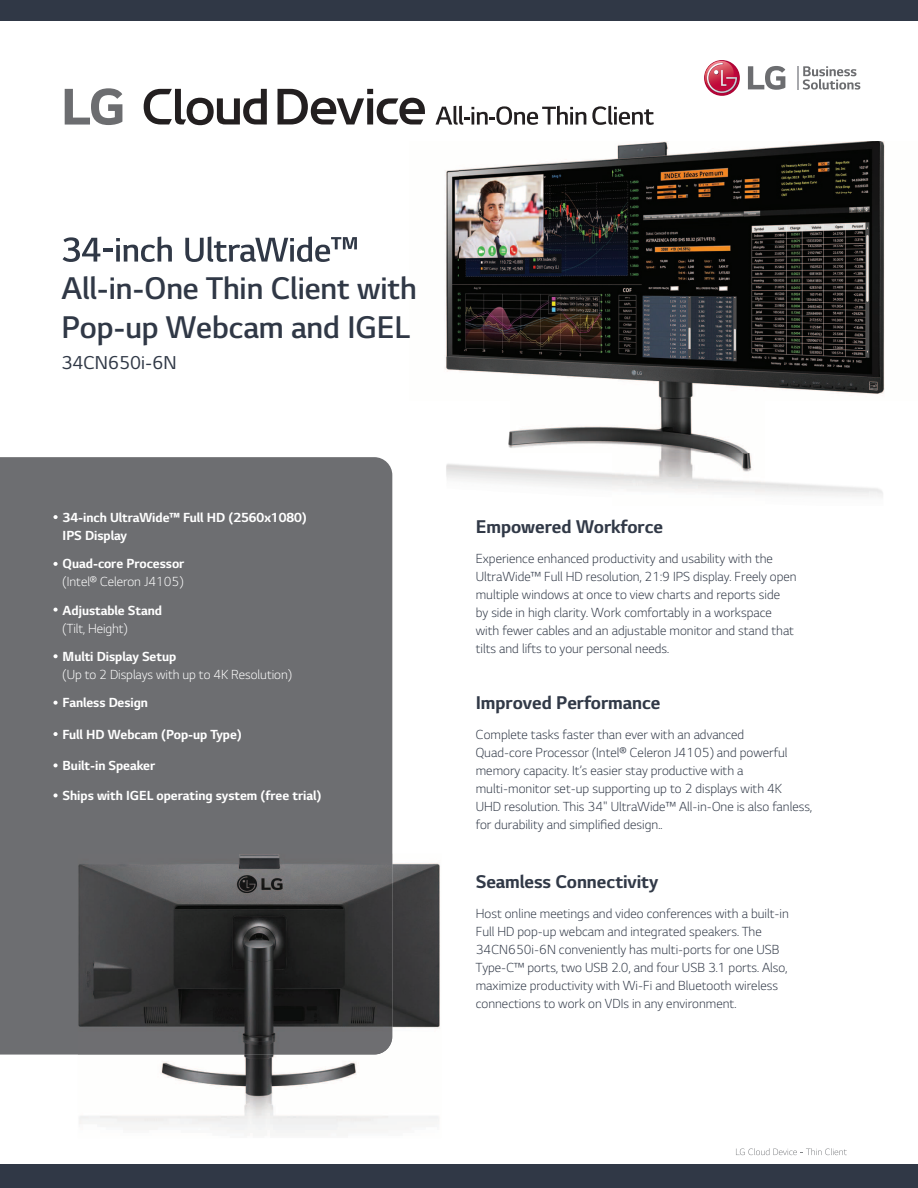
<style>
.page{position:relative;width:918px;height:1188px;background:#fff}
.page>*{position:absolute;margin:0;border:0;box-sizing:border-box;transform-origin:0 0}
.t1{font:300 35.7px/39.2px "LG Smart";letter-spacing:-.005em;color:#303846}
.t2{font:21.3px "LG Smart";color:#303846}
.t3{font:700 21px "LG Smart";letter-spacing:-.005em;color:#313947}
.t4{font:300 15px/18px "LG Smart";color:#313947}
.t5{font:700 15px/18px "LG Smart";letter-spacing:-.005em;color:#fff}
.t6{font:300 15px/18px "LG Smart";letter-spacing:-.005em;color:#fff}
.s1{font-weight:700}
.s2{font-weight:300}
</style>
<div class="page">
<svg style="left:63px;top:237px;width:109px;height:25px"></svg>
<svg style="left:185px;top:237px;width:172px;height:25px"></svg>
<div style="left:0;top:0;width:918px;height:20px;background:#303846"></div>
<div style="left:0;top:1165px;width:918px;height:23px;background:#303846"></div>
<div style="left:0;top:457px;width:392px;height:598px;background:#6d6e71"></div>
<svg style="left:53px;top:608px;width:5px;height:4px"></svg>
<svg style="left:798px;top:66px;width:62px;height:24px"></svg>
<svg style="left:748px;top:66px;width:37px;height:24px"></svg>
<svg style="left:704px;top:60px;width:36px;height:36px"></svg>
<svg style="left:704px;top:61px;width:34px;height:32px"></svg>
<img style="left:445px;top:142px;width:440px;height:355px">
<svg style="left:736px;top:1148px;width:111px;height:7px"></svg>
<svg style="left:436px;top:106px;width:150px;height:19px"></svg>
<svg style="left:592px;top:106px;width:62px;height:19px"></svg>
<svg style="left:65px;top:88px;width:57px;height:37px"></svg>
<svg style="left:144px;top:89px;width:123px;height:36px"></svg>
<svg style="left:278px;top:89px;width:147px;height:35px"></svg>
<svg style="left:53px;top:654px;width:5px;height:4px"></svg>
<svg style="left:53px;top:701px;width:5px;height:4px"></svg>
<svg style="left:53px;top:732px;width:5px;height:4px"></svg>
<svg style="left:53px;top:763px;width:5px;height:4px"></svg>
<svg style="left:53px;top:793px;width:5px;height:4px"></svg>
<svg style="left:53px;top:562px;width:5px;height:4px"></svg>
<svg style="left:53px;top:515px;width:5px;height:4px"></svg>
<img style="left:79px;top:854px;width:361px;height:279px">
<img style="left:78px;top:854px;width:314px;height:201px">
<p class="t1" style="left:61px;top:267px;width:357px">All-in-One Thin Client with<br>Pop-up Webcam and IGEL</p>
<p class="t2" style="left:61px;top:356px;width:117px">34CN650i-6N</p>
<p class="t5" style="left:63px;top:510px;width:246px">34-inch UltraWide™ Full HD (2560x1080)<br>IPS Display</p>
<p class="t3" style="left:476px;top:520px;width:189px">Empowered Workforce</p>
<p class="t6" style="left:63px;top:556px;width:123px"><span class="s1">Quad-core Processor </span>(Intel® Celeron J4105)</p>
<p class="t5" style="left:63px;top:602px;width:101px">Adjustable Stand <span class="s2">(Tilt, Height)</span></p>
<p class="t6" style="left:63px;top:649px;width:231px"><span class="s1">Multi Display Setup<br></span>(Up to 2 Displays with up to 4K Resolution)</p>
<p class="t5" style="left:63px;top:689px;width:181px;line-height:31.3px">Fanless Design<br>Full HD Webcam (Pop-up Type)<br>Built-in Speaker</p>
<p class="t5" style="left:63px;top:788px;width:260px">Ships with IGEL operating system (free trial)</p>
<p class="t4" style="left:476px;top:551px;width:322px">Experience enhanced productivity and usability with the UltraWide™ Full HD resolution, 21:9 IPS display. Freely open multiple windows at once to view charts and reports side<br>by side in high clarity. Work comfortably in a workspace with fewer cables and an adjustable monitor and stand that tilts and lifts to your personal needs.</p>
<p class="t3" style="left:476px;top:695px;width:186px">Improved Performance</p>
<p class="t4" style="left:476px;top:726px;width:338px">Complete tasks faster than ever with an advanced<br>Quad-core Processor (Intel® Celeron J4105) and powerful memory capacity. It’s easier stay productive with a multi-monitor set-up supporting up to 2 displays with 4K<br>UHD resolution. This 34" UltraWide™ All-in-One is also fanless, for durability and simplified design..</p>
<p class="t3" style="left:476px;top:874px;width:184px">Seamless Connectivity</p>
<p class="t4" style="left:476px;top:905px;width:315px">Host online meetings and video conferences with a built-in Full HD pop-up webcam and integrated speakers. The 34CN650i-6N conveniently has multi-ports for one USB Type-C™ ports, two USB 2.0, and four USB 3.1 ports. Also, maximize productivity with Wi-Fi and Bluetooth wireless connections to work on VDIs in any environment.</p>
</div>
